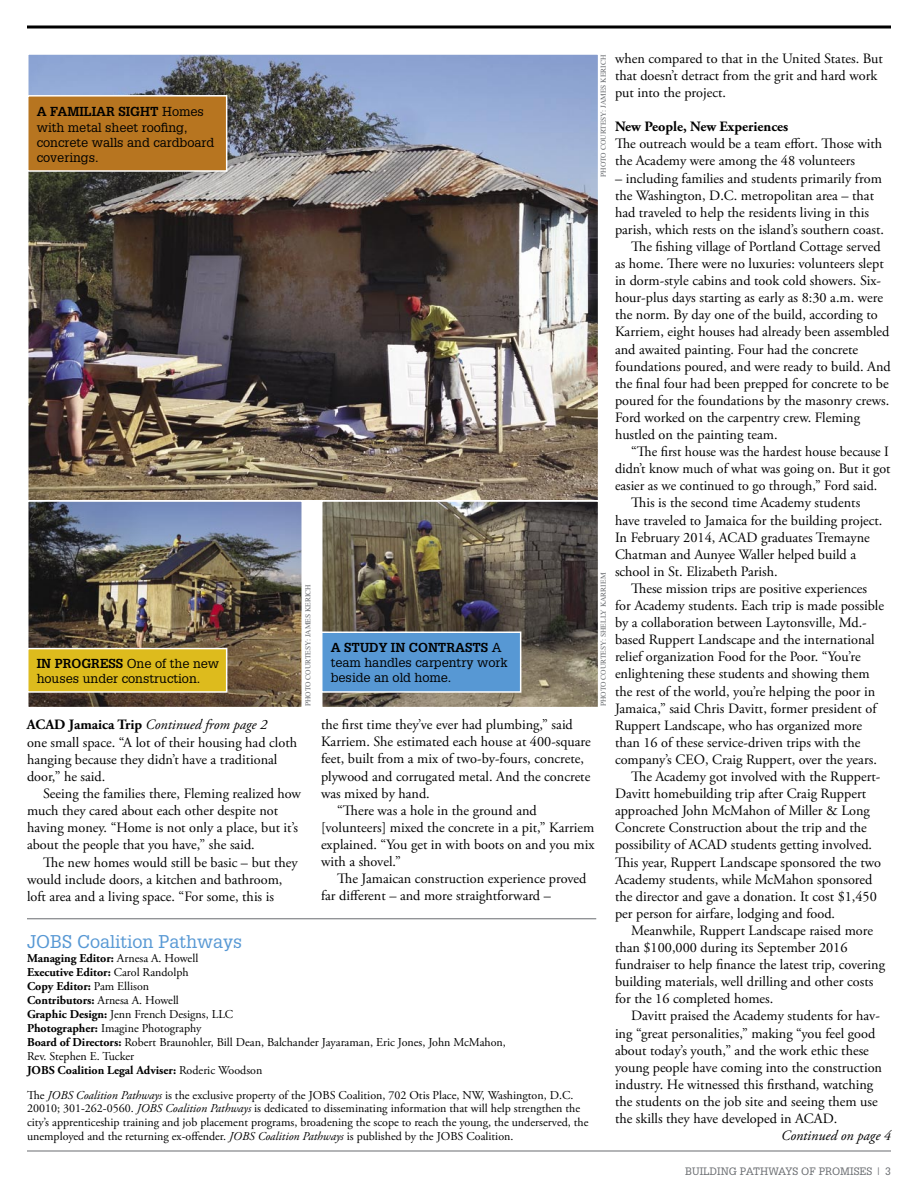
<style>
.page{position:relative;width:918px;height:1188px;background:#fff}
.page>*{position:absolute;margin:0;border:0;box-sizing:border-box;transform-origin:0 0}
.t1{font:18px "Glypha LT Std";color:#5798d4}
.body_text{font:14.25px/17.1px "Adobe Garamond Pro";color:#000}
.Continued_from{font:italic 14.25px "Adobe Garamond Pro";color:#000}
.body_text-2{font:700 14.25px "Adobe Garamond Pro";color:#000}
.Continued_on{font:italic 14.25px "Adobe Garamond Pro";color:#000}
.t2{font:12.75px/15.3px "Glypha LT Std";color:#000}
.masthead_text{font:12px/14px "Adobe Garamond Pro";color:#000}
.masthead_text-2{font:700 12px "Adobe Garamond Pro";color:#000}
.footer_right{font:10.5px "Glypha LT Std";color:#696c70}
.t3{font:7.5px "Times";color:#696c70}
.s1{font-weight:700}
.s2{font-weight:700;font-style:normal}
.s3{font-weight:400}
.s4{font-style:italic}
</style>
<div class="page">
<img style="left:30px;top:56px;width:566px;height:443px">
<hr style="left:27px;top:26px;width:864px;height:2px;background:#000">
<hr style="left:27px;top:1151px;width:864px;height:1px;background:#696c70">
<hr style="left:27px;top:918px;width:569px;height:1px;background:#696c70">
<div style="left:28px;top:96px;width:199px;height:75px;background:#b77520"></div>
<div style="left:27px;top:95px;width:200px;height:77px;border:2px solid #fff"></div>
<img style="left:30px;top:503px;width:270px;height:202px">
<div style="left:27px;top:500px;width:276px;height:208px;border:2px solid #fff"></div>
<img style="left:324px;top:503px;width:272px;height:202px">
<div style="left:321px;top:500px;width:278px;height:208px;border:2px solid #fff"></div>
<div style="left:28px;top:649px;width:199px;height:43px;background:#ddbb1d"></div>
<div style="left:27px;top:648px;width:200px;height:45px;border:2px solid #fff"></div>
<div style="left:322px;top:632px;width:199px;height:60px;background:#5798d4"></div>
<div style="left:321px;top:632px;width:200px;height:61px;border:2px solid #fff"></div>
<p class="t2" style="left:37px;top:104px;width:179px"><span class="s1">A FAMILIAR SIGHT</span> Homes with metal sheet roofing, concrete walls and cardboard coverings.</p>
<p class="t3" style="left:599px;top:177px;width:123px;rotate:-90deg">PHOTO COURTESY: JAMES KERICH</p>
<p class="t2" style="left:37px;top:656px;width:184px"><span class="s1">IN PROGRESS</span> One of the new houses under construction.</p>
<p class="t3" style="left:304px;top:706px;width:123px;rotate:-90deg">PHOTO COURTESY: JAMES KERICH</p>
<p class="t3" style="left:599px;top:706px;width:135px;rotate:-90deg">PHOTO COURTESY: SHELLY KARRIEM</p>
<p class="t2" style="left:331px;top:639px;width:178px"><span class="s1">A STUDY IN CONTRASTS</span> A team handles carpentry work beside an old home.</p>
<p class="Continued_from" style="left:27px;top:716px;width:242px"><span class="s2">ACAD Jamaica Trip</span> Continued from page 2</p>
<p class="body_text" style="left:27px;top:734px;width:272px">one small space. “A lot of their housing had cloth hanging because they didn’t have a traditional door,” he said.</p>
<p class="body_text" style="left:27px;top:786px;width:275px;text-indent:16px">Seeing the families there, Fleming realized how much they cared about each other despite not having money. “Home is not only a place, but it’s about the people that you have,” she said.</p>
<p class="body_text" style="left:27px;top:854px;width:272px;text-indent:16px">The new homes would still be basic – but they would include doors, a kitchen and bathroom, loft area and a living space. “For some, this is</p>
<p class="body_text" style="left:321px;top:717px;width:271px">the first time they’ve ever had plumbing,” said Karriem. She estimated each house at 400-square feet, built from a mix of two-by-fours, concrete, plywood and corrugated metal. And the concrete was mixed by hand.</p>
<p class="body_text" style="left:321px;top:802px;width:275px;text-indent:16px">“There was a hole in the ground and [volunteers] mixed the concrete in a pit,” Karriem explained. “You get in with boots on and you mix with a shovel.”</p>
<p class="body_text" style="left:321px;top:871px;width:267px;text-indent:16px">The Jamaican construction experience proved far different – and more straightforward –</p>
<p class="t1" style="left:27px;top:931px;width:217px">JOBS Coalition Pathways</p>
<p class="masthead_text-2" style="left:27px;top:952px;width:173px">Managing Editor: <span class="s3">Arnesa A. Howell</span></p>
<p class="masthead_text-2" style="left:27px;top:966px;width:163px">Executive Editor: <span class="s3">Carol Randolph</span></p>
<p class="masthead_text-2" style="left:27px;top:980px;width:124px">Copy Editor: <span class="s3">Pam Ellison</span></p>
<p class="masthead_text" style="left:27px;top:994px;width:153px"><span class="s1">Contributors:</span> Arnesa A. Howell</p>
<p class="masthead_text" style="left:27px;top:1008px;width:208px"><span class="s1">Graphic Design:</span> Jenn French Designs, LLC</p>
<p class="masthead_text" style="left:27px;top:1022px;width:176px"><span class="s1">Photographer:</span> Imagine Photography</p>
<p class="masthead_text" style="left:27px;top:1036px;width:480px"><span class="s1">Board of Directors:</span> Robert Braunohler, Bill Dean, Balchander Jayaraman, Eric Jones, John McMahon,<br>Rev. Stephen E. Tucker</p>
<p class="masthead_text-2" style="left:27px;top:1063px;width:237px">JOBS Coalition Legal Adviser: <span class="s3">Roderic Woodson</span></p>
<p class="masthead_text" style="left:27px;top:1088px;width:563px">The <span class="s4">JOBS Coalition Pathways</span> is the exclusive property of the JOBS Coalition, 702 Otis Place, NW, Washington, D.C.<br>20010; 301-262-0560. <span class="s4">JOBS Coalition Pathways</span> is dedicated to disseminating information that will help strengthen the city’s apprenticeship training and job placement programs, broadening the scope to reach the young, the underserved, the unemployed and the returning ex-offender. <span class="s4">JOBS Coalition Pathways</span> is published by the JOBS Coalition.</p>
<p class="body_text" style="left:615px;top:50px;width:269px">when compared to that in the United States. But that doesn’t detract from the grit and hard work put into the project.</p>
<p class="body_text-2" style="left:615px;top:118px;width:175px">New People, New Experiences</p>
<p class="body_text" style="left:615px;top:136px;width:269px">The outreach would be a team effort. Those with the Academy were among the 48 volunteers</p>
<p class="body_text" style="left:615px;top:170px;width:271px">– including families and students primarily from the Washington, D.C. metropolitan area – that had traveled to help the residents living in this parish, which rests on the island’s southern coast.</p>
<p class="body_text" style="left:615px;top:238px;width:277px;text-indent:16px">The fishing village of Portland Cottage served as home. There were no luxuries: volunteers slept in dorm-style cabins and took cold showers. Six&shy;hour-plus days starting as early as 8:30 a.m. were the norm. By day one of the build, according to Karriem, eight houses had already been assembled and awaited painting. Four had the concrete foundations poured, and were ready to build. And the final four had been prepped for concrete to be poured for the foundations by the masonry crews.<br>Ford worked on the carpentry crew. Fleming hustled on the painting team.</p>
<p class="body_text" style="left:615px;top:444px;width:277px;text-align:justify;text-indent:16px">“The first house was the hardest house because I didn’t know much of what was going on. But it got easier as we continued to go through,” Ford said.</p>
<p class="body_text" style="left:615px;top:495px;width:269px;text-indent:16px">This is the second time Academy students have traveled to Jamaica for the building project.<br>In February 2014, ACAD graduates Tremayne Chatman and Aunyee Waller helped build a school in St. Elizabeth Parish.</p>
<p class="body_text" style="left:615px;top:580px;width:270px;text-indent:16px">These mission trips are positive experiences for Academy students. Each trip is made possible by a collaboration between Laytonsville, Md.- based Ruppert Landscape and the international relief organization Food for the Poor. “You’re enlightening these students and showing them the rest of the world, you’re helping the poor in Jamaica,” said Chris Davitt, former president of Ruppert Landscape, who has organized more than 16 of these service-driven trips with the company’s CEO, Craig Ruppert, over the years.</p>
<p class="body_text" style="left:615px;top:768px;width:268px;text-indent:16px">The Academy got involved with the Ruppert-Davitt homebuilding trip after Craig Ruppert approached John McMahon of Miller &amp; Long Concrete Construction about the trip and the possibility of ACAD students getting involved.<br>This year, Ruppert Landscape sponsored the two Academy students, while McMahon sponsored the director and gave a donation. It cost $1,450 per person for airfare, lodging and food.</p>
<p class="body_text" style="left:615px;top:922px;width:272px;text-indent:16px">Meanwhile, Ruppert Landscape raised more than $100,000 during its September 2016 fundraiser to help finance the latest trip, covering building materials, well drilling and other costs for the 16 completed homes.</p>
<p class="body_text" style="left:615px;top:1008px;width:269px;text-indent:16px">Davitt praised the Academy students for hav&shy;ing “great personalities,” making “you feel good about today’s youth,” and the work ethic these young people have coming into the construction industry. He witnessed this firsthand, watching the students on the job site and seeing them use the skills they have developed in ACAD.</p>
<p class="Continued_on" style="left:781px;top:1127px;width:111px">Continued on page 4</p>
<p class="footer_right" style="left:685px;top:1164px;width:207px">BUILDING PATHWAYS OF PROMISES | 3</p>
</div>
